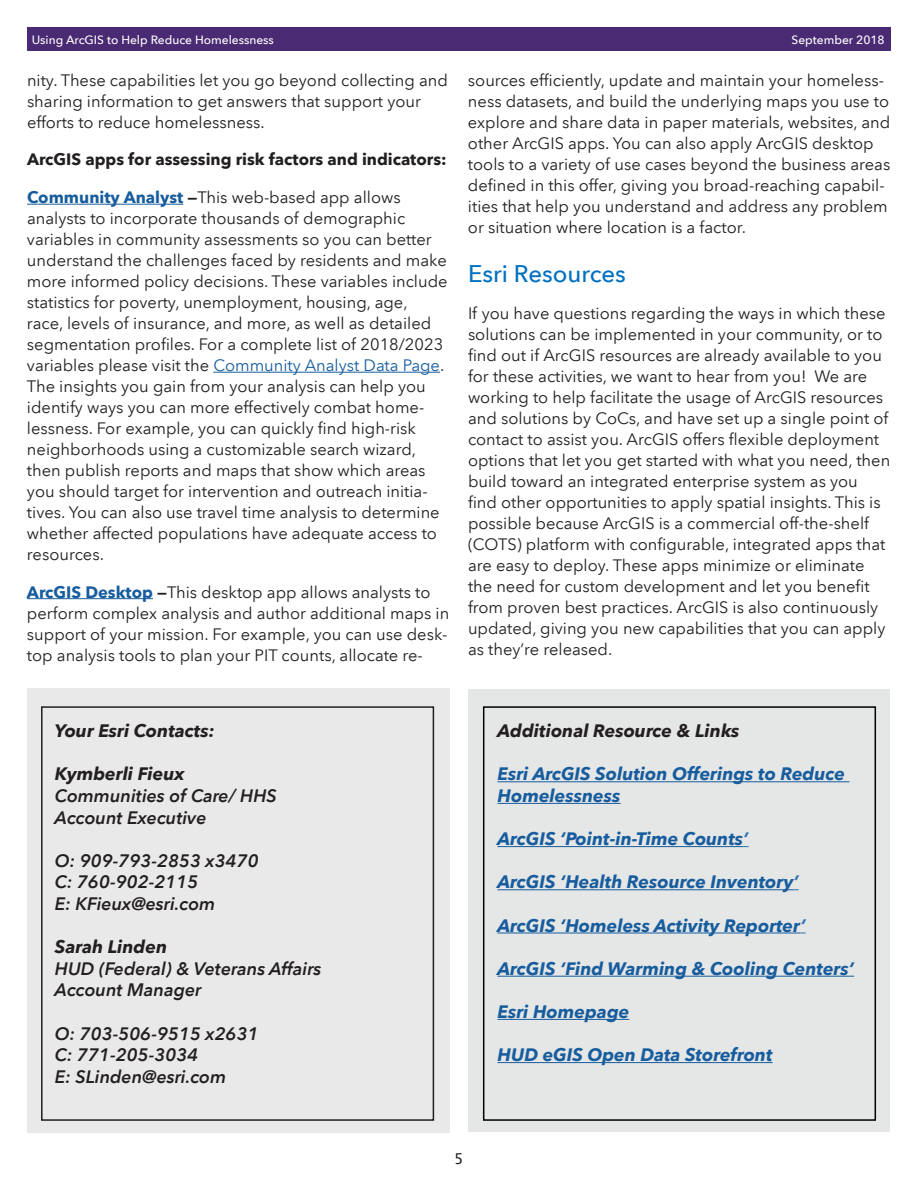
<style>
.page{position:relative;width:918px;height:1188px;background:#fff}
.page>*{position:absolute;margin:0;border:0;box-sizing:border-box;transform-origin:0 0}
.t1{font:500 24px "Avenir Next LT Pro";color:#0070c0}
.t2{font:italic 700 18px/21.6px "Avenir Next LT Pro";color:#175d9e}
.t3{font:italic 600 18px "Avenir Next LT Pro";color:#231f20}
.t4{font:italic 700 18px "Avenir Next LT Pro";color:#231f20}
.No_Spacing{font:16.5px/21px "Avenir Next LT Pro";color:#231f20}
.No_Spacing-2{font:700 16.5px "Avenir Next LT Pro";color:#231f20}
.t5{font:15px "Lucida Sans";color:#231f20}
.t6{font:500 12px "Avenir Next LT Pro";color:#fff}
.s1{font-weight:700;color:#175d9e}
.s2{font-weight:700}
.s3{color:#175d9e}
.s4{color:#2d74b5}
</style>
<div class="page">
<div style="left:469px;top:689px;width:421px;height:443px;background:#e5e6e6"></div>
<div style="left:27px;top:688px;width:423px;height:445px;background:#e9e9e9"></div>
<div style="left:27px;top:27px;width:864px;height:24px;background:#492a73"></div>
<hr style="left:27px;top:204px;width:156px;height:1px;background:#175d9e">
<hr style="left:213px;top:372px;width:227px;height:1px;background:#175d9e">
<hr style="left:27px;top:598px;width:126px;height:1px;background:#175d9e">
<div style="left:41px;top:706px;width:393px;height:415px;border:2px solid #231f20"></div>
<div style="left:483px;top:706px;width:393px;height:415px;border:2px solid #000"></div>
<hr style="left:497px;top:781px;width:353px;height:1px;background:#175d9e">
<hr style="left:497px;top:803px;width:124px;height:1px;background:#175d9e">
<hr style="left:497px;top:846px;width:246px;height:1px;background:#175d9e">
<hr style="left:497px;top:889px;width:296px;height:1px;background:#175d9e">
<hr style="left:497px;top:933px;width:303px;height:1px;background:#175d9e">
<hr style="left:497px;top:976px;width:357px;height:1px;background:#175d9e">
<hr style="left:497px;top:1019px;width:132px;height:1px;background:#175d9e">
<hr style="left:497px;top:1062px;width:276px;height:1px;background:#175d9e">
<p class="t6" style="left:32px;top:33px;width:244px">Using ArcGIS to Help Reduce Homelessness</p>
<p class="t6" style="left:792px;top:33px;width:95px">September 2018</p>
<p class="No_Spacing" style="left:27px;top:70px;width:422px">nity. These capabilities let you go beyond collecting and sharing information to get answers that support your efforts to reduce homelessness.</p>
<p class="No_Spacing-2" style="left:27px;top:150px;width:421px">ArcGIS apps for assessing risk factors and indicators:</p>
<p class="No_Spacing" style="left:27px;top:187px;width:375px"><span class="s1">Community Analyst</span> <span class="s2">—</span>This web-based app allows</p>
<p class="No_Spacing" style="left:27px;top:208px;width:422px">analysts to incorporate thousands of demographic variables in community assessments so you can better understand the challenges faced by residents and make more informed policy decisions. These variables include statistics for poverty, unemployment, housing, age, race, levels of insurance, and more, as well as detailed segmentation profiles. For a complete list of 2018/2023 variables please visit the <span class="s3">Community Analyst Data Page</span>.<br>The insights you gain from your analysis can help you identify ways you can more effectively combat home&shy;lessness. For example, you can quickly find high-risk neighborhoods using a customizable search wizard, then publish reports and maps that show which areas you should target for intervention and outreach initia&shy;tives. You can also use travel time analysis to determine whether affected populations have adequate access to resources.</p>
<p class="No_Spacing" style="left:27px;top:581px;width:424px"><span class="s1">ArcGIS Desktop</span> <span class="s2">—</span>This desktop app allows analysts to perform complex analysis and author additional maps in support of your mission. For example, you can use desk&shy;top analysis tools to plan your PIT counts, allocate re-</p>
<p class="No_Spacing" style="left:468px;top:70px;width:424px">sources efficiently, update and maintain your homeless&shy;ness datasets, and build the underlying maps you use to explore and share data in paper materials, websites, and other ArcGIS apps. You can also apply ArcGIS desktop tools to a variety of use cases beyond the business areas defined in this offer, giving you broad-reaching capabil&shy;ities that help you understand and address any problem or situation where location is a factor.</p>
<h3 class="t1" style="left:468px;top:259px;width:159px">Esri Resources</h3>
<p class="No_Spacing" style="left:468px;top:303px;width:424px">If you have questions regarding the ways in which these solutions can be implemented in your community, or to find out if ArcGIS resources are already available to you for these activities, we want to hear from you! We are working to help facilitate the usage of ArcGIS resources and solutions by CoCs, and have set up a single point of contact to assist you. ArcGIS offers flexible deployment options that let you get started with what you need, then build toward an integrated enterprise system as you find other opportunities to apply spatial insights. This is possible because ArcGIS is a commercial off-the-shelf (COTS) platform with configurable, integrated apps that are easy to deploy. These apps minimize or eliminate the need for custom development and let you benefit from proven best practices. ArcGIS is also continuously updated, giving you new capabilities that you can apply as they’re released.</p>
<p class="t4" style="left:55px;top:720px;width:161px">Your Esri Contacts:</p>
<p class="t4" style="left:55px;top:763px;width:131px">Kymberli Fieux</p>
<p class="t3" style="left:55px;top:785px;width:223px">Communities of Care/ HHS</p>
<p class="t3" style="left:55px;top:806px;width:153px">Account Executive</p>
<p class="t3" style="left:55px;top:850px;width:205px">O: 909-793-2853 x3470</p>
<p class="t3" style="left:55px;top:871px;width:145px">C: 760-902-2115</p>
<p class="t3" style="left:55px;top:893px;width:162px">E: KFieux@esri.com</p>
<p class="t4" style="left:55px;top:936px;width:114px">Sarah Linden</p>
<p class="t3" style="left:55px;top:958px;width:268px">HUD (Federal) &amp; Veterans Affairs</p>
<p class="t3" style="left:55px;top:979px;width:148px">Account Manager</p>
<p class="t3" style="left:55px;top:1022px;width:205px">O: 703-506-9515 x2631</p>
<p class="t3" style="left:55px;top:1044px;width:145px">C: 771-205-3034</p>
<p class="t3" style="left:55px;top:1066px;width:173px">E: SLinden@esri.com</p>
<p class="t4" style="left:497px;top:720px;width:244px">Additional Resource &amp; Links</p>
<p class="t2" style="left:497px;top:763px;width:349px">Esri ArcGIS Solution Offerings to Reduce<br>Homelessness</p>
<p class="t2" style="left:497px;top:828px;width:253px">ArcGIS ‘Point-in-Time Counts<span class="s4">’</span></p>
<p class="t2" style="left:497px;top:871px;width:303px">ArcGIS ‘Health Resource Inventory<span class="s4">’</span></p>
<p class="t2" style="left:497px;top:914px;width:310px">ArcGIS ‘Homeless Activity Reporter<span class="s4">’</span></p>
<p class="t2" style="left:497px;top:958px;width:358px">ArcGIS ‘Find Warming &amp; Cooling Centers’</p>
<p class="t2" style="left:497px;top:1001px;width:133px">Esri Homepage</p>
<p class="t2" style="left:497px;top:1044px;width:277px">HUD eGIS Open Data Storefront</p>
<p class="t5" style="left:454px;top:1150px;width:11px">5</p>
</div>
